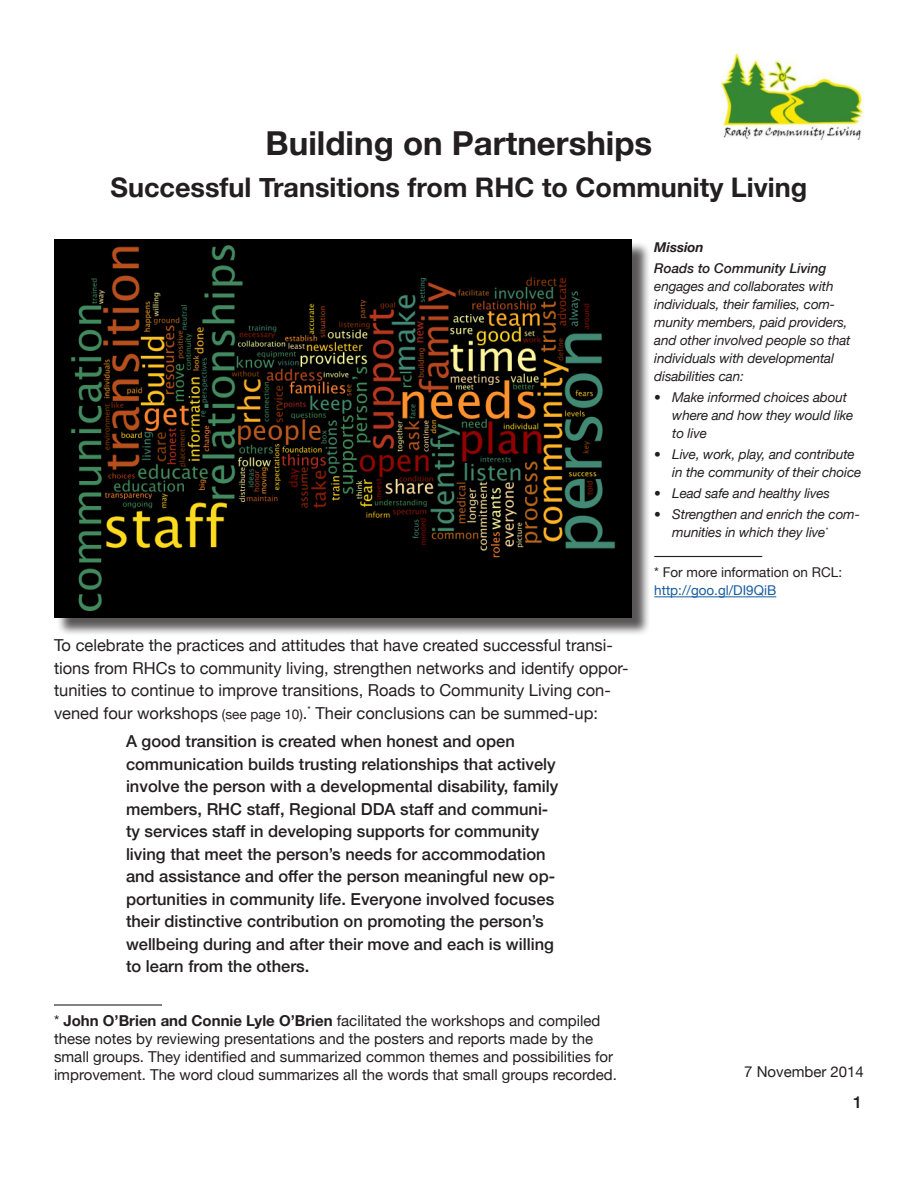
<style>
.page{position:relative;width:918px;height:1188px;background:#fff}
.page>*{position:absolute;margin:0;border:0;box-sizing:border-box;transform-origin:0 0}
.Head{font:700 33px "Helvetica Neue";color:#231f20}
.Head-2{font:700 27px "Helvetica Neue";color:#231f20}
.Summary{font:500 16.5px/22.5px "Helvetica Neue";color:#231f20}
.Text{font:16.5px/22.5px "Helvetica Neue";color:#231f20}
.Text-2{font:500 16.5px "Helvetica Neue";color:#231f20}
.Footnote{font:15px/18px "Helvetica Neue";color:#231f20}
.Text-3{font:15px "Helvetica Neue";color:#231f20}
.Text-4{font:italic 13.5px/18px "Helvetica Neue";letter-spacing:-.01em;color:#231f20}
.Footnote-2{font:13.5px/18px "Helvetica Neue";color:#231f20}
.Text-5{font:italic 700 13.5px "Helvetica Neue";color:#231f20}
.s1{font-size:13.5px}
.s2{font-weight:700}
.s3{font-weight:500}
.s4{color:#175d9e}
</style>
<div class="page">
<hr style="left:54px;top:1004px;width:108px;height:2px;background:#231f20">
<img style="left:720px;top:54px;width:144px;height:86px">
<hr style="left:654px;top:556px;width:108px;height:1px;background:#231f20">
<hr style="left:654px;top:597px;width:122px;height:1px;background:#175d9e">
<div style="left:56px;top:241px;width:594px;height:395px;background:#231f20;opacity:.75"></div>
<img style="left:54px;top:239px;width:578px;height:379px">
<p class="Head" style="left:266px;top:118px;width:388px">Building on Partnerships</p>
<p class="Head-2" style="left:111px;top:166px;width:698px">Successful Transitions from RHC to Community Living</p>
<p class="Text" style="left:54px;top:635px;width:576px">To celebrate the practices and attitudes that have created successful transi&shy;tions from RHCs to community living, strengthen networks and identify oppor&shy;tunities to continue to improve transitions, Roads to Community Living con&shy;vened four workshops <span class="s1">(see page 10)</span>.<sup>*</sup> Their conclusions can be summed-up:</p>
<p class="Summary" style="left:126px;top:729px;width:434px">A good transition is created when honest and open communication builds trusting relationships that actively involve the person with a developmental disability, family members, RHC staff, Regional DDA staff and communi&shy;ty services staff in developing supports for community living that meet the person’s needs for accommodation and assistance and offer the person meaningful new op&shy;portunities in community life. Everyone involved focuses their distinctive contribution on promoting the person’s wellbeing during and after their move and each is willing to learn from the others.</p>
<p class="Footnote" style="left:54px;top:1013px;width:564px">* <span class="s2">John O’Brien and Connie Lyle O’Brien</span> facilitated the workshops and compiled these notes by reviewing presentations and the posters and reports made by the small groups. They identified and summarized common themes and possibilities for improvement. The word cloud summarizes all the words that small groups recorded.</p>
<p class="Text-5" style="left:654px;top:237px;width:51px">Mission</p>
<p class="Text-4" style="left:654px;top:260px;width:198px"><span class="s3">Roads to Community Living </span>engages and collaborates with individuals, their families, com&shy;munity members, paid providers, and other involved people so that individuals with developmental disabilities can:</p>
<p class="Text-4" style="left:672px;top:389px;width:183px;text-indent:-18px">• Make informed choices about where and how they would like to live</p>
<p class="Text-4" style="left:672px;top:446px;width:191px;text-indent:-18px">• Live, work, play, and contribute in the community of their choice</p>
<p class="Text-4" style="left:654px;top:485px;width:177px">• Lead safe and healthy lives</p>
<p class="Text-4" style="left:672px;top:506px;width:189px;text-indent:-18px">• Strengthen and enrich the com&shy;munities in which they live<sup>*</sup></p>
<p class="Footnote-2" style="left:654px;top:564px;width:189px">* For more information on RCL: <span class="s4">http://goo.gl/DI9QiB</span></p>
<p class="Text-3" style="left:744px;top:1061px;width:121px">7 November 2014</p>
<p class="Text-2" style="left:853px;top:1089px;width:11px">1</p>
</div>
